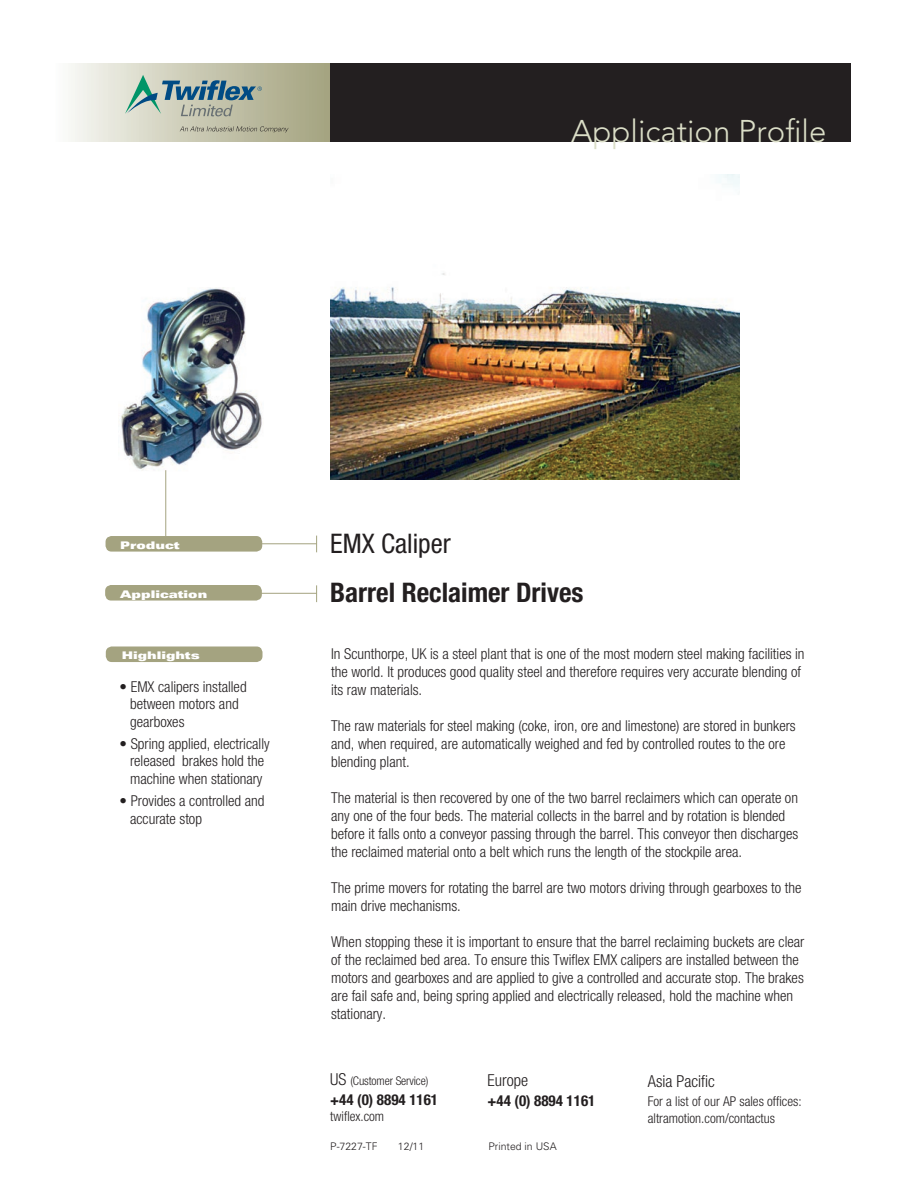
<style>
.page{position:relative;width:918px;height:1188px;background:#fff}
.page>*{position:absolute;margin:0;border:0;box-sizing:border-box;transform-origin:0 0}
.t1{font:300 31.2px "Avenir LT Std";color:#dbdec7}
.t2{font:700 condensed 27px "Helvetica Neue LT Std";color:#231f20}
.t3{font:condensed 27px "Helvetica Neue LT Std";color:#231f20}
.t4{font:300 condensed 16.5px "Helvetica Neue LT Std";color:#231f20}
.t5{font:300 condensed 15px/18px "Helvetica Neue LT Std";color:#231f20}
.t6{font:700 condensed 15px "Helvetica Neue LT Std";color:#231f20}
.t7{font:300 condensed 13.5px/16.5px "Helvetica Neue LT Std";color:#231f20}
.t8{font:300 condensed 12px "Helvetica Neue LT Std";letter-spacing:-.01em;color:#231f20}
.t9{font:10.5px "Univers LT Std X Black Ex";color:#fff}
.t10{font:300 10.5px "Univers LT Std";color:#231f20}
.s1{font-size:16.5px}
</style>
<div class="page">
<div style="left:105px;top:585px;width:157px;height:16px;background:#a4a380;border-radius:6px"></div>
<div style="left:106px;top:536px;width:156px;height:16px;background:#a4a380;border-radius:6px"></div>
<div style="left:54px;top:63px;width:276px;height:79px;background:linear-gradient(to right,#fafaf7,#a2a17c)"></div>
<div style="left:330px;top:63px;width:520px;height:79px;background:#231f20"></div>
<svg style="left:180px;top:126px;width:109px;height:7px"></svg>
<svg style="left:125px;top:75px;width:137px;height:41px"></svg>
<hr style="left:239px;top:543px;width:78px;height:1px;background:#a4a380">
<svg style="left:316px;top:536px;width:1px;height:16px"></svg>
<svg style="left:316px;top:585px;width:1px;height:17px"></svg>
<hr style="left:239px;top:593px;width:78px;height:1px;background:#a4a380">
<img style="left:331px;top:174px;width:408px;height:306px">
<div style="left:106px;top:646px;width:157px;height:16px;background:#a4a380;border-radius:6px"></div>
<img style="left:121px;top:287px;width:141px;height:186px">
<hr style="left:165px;top:470px;width:1px;height:66px;background:#a4a380">
<h1 class="t1" style="left:571px;top:113px;width:257px">Application Profile</h1>
<p class="t9" style="left:120px;top:539px;width:61px">Product</p>
<p class="t9" style="left:120px;top:588px;width:89px">Application</p>
<p class="t9" style="left:122px;top:649px;width:80px">Highlights</p>
<p class="t5" style="left:130px;top:678px;width:118px;line-height:17.2px;text-indent:-10px">• EMX calipers installed between motors and gearboxes</p>
<p class="t5" style="left:120px;top:735px;width:152px;line-height:17.2px;text-align:center">• Spring applied, electrically released brakes hold the machine when stationary</p>
<p class="t5" style="left:130px;top:792px;width:136px;line-height:17.2px;text-indent:-10px">• Provides a controlled and accurate stop</p>
<h2 class="t3" style="left:330px;top:528px;width:122px">EMX Caliper</h2>
<h2 class="t2" style="left:330px;top:576px;width:255px">Barrel Reclaimer Drives</h2>
<p class="t5" style="left:331px;top:644px;width:475px">In Scunthorpe, UK is a steel plant that is one of the most modern steel making facilities in the world. It produces good quality steel and therefore requires very accurate blending of its raw materials.</p>
<p class="t5" style="left:331px;top:716px;width:466px">The raw materials for steel making (coke, iron, ore and limestone) are stored in bunkers and, when required, are automatically weighed and fed by controlled routes to the ore blending plant.</p>
<p class="t5" style="left:331px;top:788px;width:469px">The material is then recovered by one of the two barrel reclaimers which can operate on any one of the four beds. The material collects in the barrel and by rotation is blended before it falls onto a conveyor passing through the barrel. This conveyor then discharges the reclaimed material onto a belt which runs the length of the stockpile area.</p>
<p class="t5" style="left:331px;top:878px;width:472px">The prime movers for rotating the barrel are two motors driving through gearboxes to the main drive mechanisms.</p>
<p class="t5" style="left:331px;top:932px;width:475px">When stopping these it is important to ensure that the barrel reclaiming buckets are clear of the reclaimed bed area. To ensure this Twiflex EMX calipers are installed between the motors and gearboxes and are applied to give a controlled and accurate stop. The brakes are fail safe and, being spring applied and electrically released, hold the machine when stationary.</p>
<p class="t8" style="left:330px;top:1074px;width:100px"><span class="s1">US</span> (Customer Service)</p>
<p class="t6" style="left:330px;top:1090px;width:109px">+44 (0) 8894 1161</p>
<p class="t7" style="left:330px;top:1108px;width:55px">twiflex.com</p>
<p class="t4" style="left:488px;top:1071px;width:42px">Europe</p>
<p class="t6" style="left:488px;top:1091px;width:109px">+44 (0) 8894 1161</p>
<p class="t10" style="left:330px;top:1140px;width:49px">P-7227-TF</p>
<p class="t10" style="left:398px;top:1140px;width:28px">12/11</p>
<p class="t10" style="left:488px;top:1140px;width:70px">Printed in USA</p>
<p class="t4" style="left:648px;top:1071px;width:69px">Asia Pacific</p>
<p class="t7" style="left:648px;top:1093px;width:155px">For a list of our AP sales offices: altramotion.com/contactus</p>
</div>
